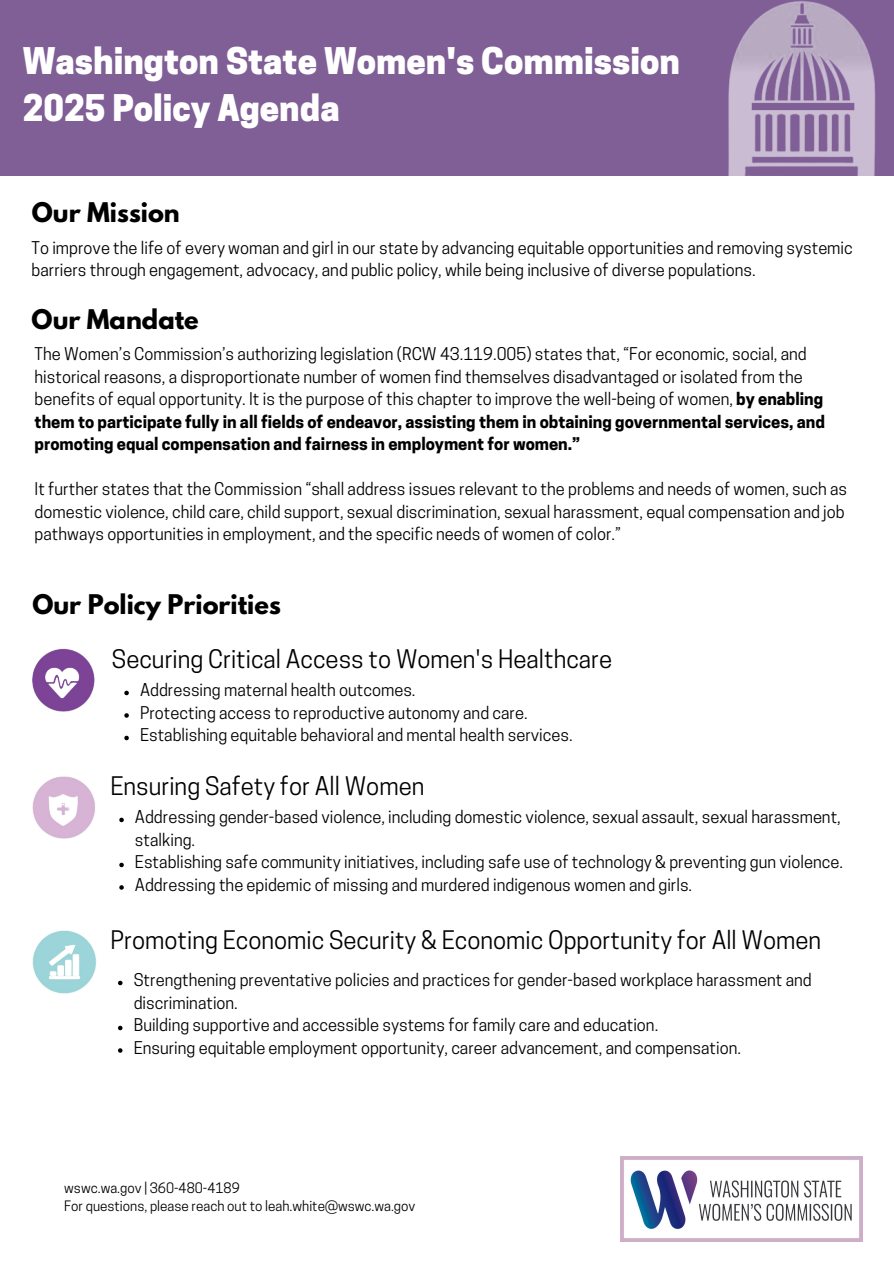
<style>
.page{position:relative;width:894px;height:1264px;background:#fff}
.page>*{position:absolute;margin:0;border:0;box-sizing:border-box;transform-origin:0 0}
.t1{font:800 34.5px/47.2px "Cooper Hewitt";color:#fff}
.t2{font:24px "Cooper Hewitt";color:#000}
.t3{font:700 24px "League Spartan";color:#000}
.t4{font:16.5px/22.5px "Cooper Hewitt";color:#000}
.t5{font:13.5px "Cooper Hewitt";color:#000}
.s1{font-weight:700}
</style>
<div class="page">
<div style="left:0;top:0;width:893px;height:175px;background:#7f5f95"></div>
<img style="left:620px;top:1156px;width:242px;height:85px">
<img style="left:723px;top:1px;width:161px;height:175px">
<img style="left:32px;top:648px;width:63px;height:63px">
<svg style="left:124px;top:690px;width:5px;height:5px"></svg>
<svg style="left:124px;top:713px;width:5px;height:4px"></svg>
<svg style="left:124px;top:735px;width:5px;height:5px"></svg>
<img style="left:32px;top:776px;width:63px;height:63px">
<svg style="left:119px;top:817px;width:5px;height:5px"></svg>
<svg style="left:119px;top:862px;width:5px;height:5px"></svg>
<svg style="left:119px;top:885px;width:5px;height:4px"></svg>
<img style="left:32px;top:930px;width:64px;height:64px">
<svg style="left:118px;top:980px;width:4px;height:5px"></svg>
<svg style="left:118px;top:1025px;width:4px;height:5px"></svg>
<svg style="left:118px;top:1048px;width:4px;height:4px"></svg>
<h1 class="t1" style="left:23px;top:41px;width:658px">Washington State Women's Commission<br>2025 Policy Agenda</h1>
<h2 class="t3" style="left:32px;top:201px;width:149px">Our Mission</h2>
<h3 class="t4" style="left:32px;top:238px;width:822px">To improve the life of every woman and girl in our state by advancing equitable opportunities and removing systemic barriers through engagement, advocacy, and public policy, while being inclusive of diverse populations.</h3>
<p class="t3" style="left:32px;top:308px;width:168px">Our Mandate</p>
<h2 class="t4" style="left:35px;top:345px;width:791px">The Women’s Commission’s authorizing legislation (RCW 43.119.005) states that, “For economic, social, and historical reasons, a disproportionate number of women find themselves disadvantaged or isolated from the benefits of equal opportunity. It is the purpose of this chapter to improve the well-being of women, <span class="s1">by enabling them to participate fully in all fields of endeavor, assisting them in obtaining governmental services, and promoting equal compensation and fairness in employment for women.”</span></h2>
<h3 class="t4" style="left:35px;top:480px;width:813px">It further states that the Commission “shall address issues relevant to the problems and needs of women, such as domestic violence, child care, child support, sexual discrimination, sexual harassment, equal compensation and job pathways opportunities in employment, and the specific needs of women of color.”</h3>
<h3 class="t3" style="left:32px;top:592px;width:250px">Our Policy Priorities</h3>
<h2 class="t2" style="left:112px;top:649px;width:501px">Securing Critical Access to Women's Healthcare</h2>
<p class="t4" style="left:140px;top:681px;width:277px">Addressing maternal health outcomes.</p>
<h2 class="t4" style="left:140px;top:703px;width:389px">Protecting access to reproductive autonomy and care.</h2>
<p class="t4" style="left:140px;top:726px;width:434px">Establishing equitable behavioral and mental health services.</p>
<p class="t2" style="left:110px;top:776px;width:315px">Ensuring Safety for All Women</p>
<p class="t4" style="left:135px;top:808px;width:707px">Addressing gender-based violence, including domestic violence, sexual assault, sexual harassment, stalking.</p>
<p class="t4" style="left:135px;top:853px;width:709px">Establishing safe community initiatives, including safe use of technology &amp; preventing gun violence.</p>
<h2 class="t4" style="left:135px;top:875px;width:558px">Addressing the epidemic of missing and murdered indigenous women and girls.</h2>
<p class="t2" style="left:110px;top:931px;width:712px">Promoting Economic Security &amp; Economic Opportunity for All Women</p>
<p class="t4" style="left:134px;top:971px;width:679px">Strengthening preventative policies and practices for gender-based workplace harassment and discrimination.</p>
<p class="t4" style="left:134px;top:1016px;width:526px">Building supportive and accessible systems for family care and education.</p>
<p class="t4" style="left:134px;top:1038px;width:608px">Ensuring equitable employment opportunity, career advancement, and compensation.</p>
<h2 class="t5" style="left:64px;top:1182px;width:177px">wswc.wa.gov | 360-480-4189</h2>
<p class="t5" style="left:64px;top:1200px;width:352px">For questions, please reach out to leah.white@wswc.wa.gov</p>
</div>
